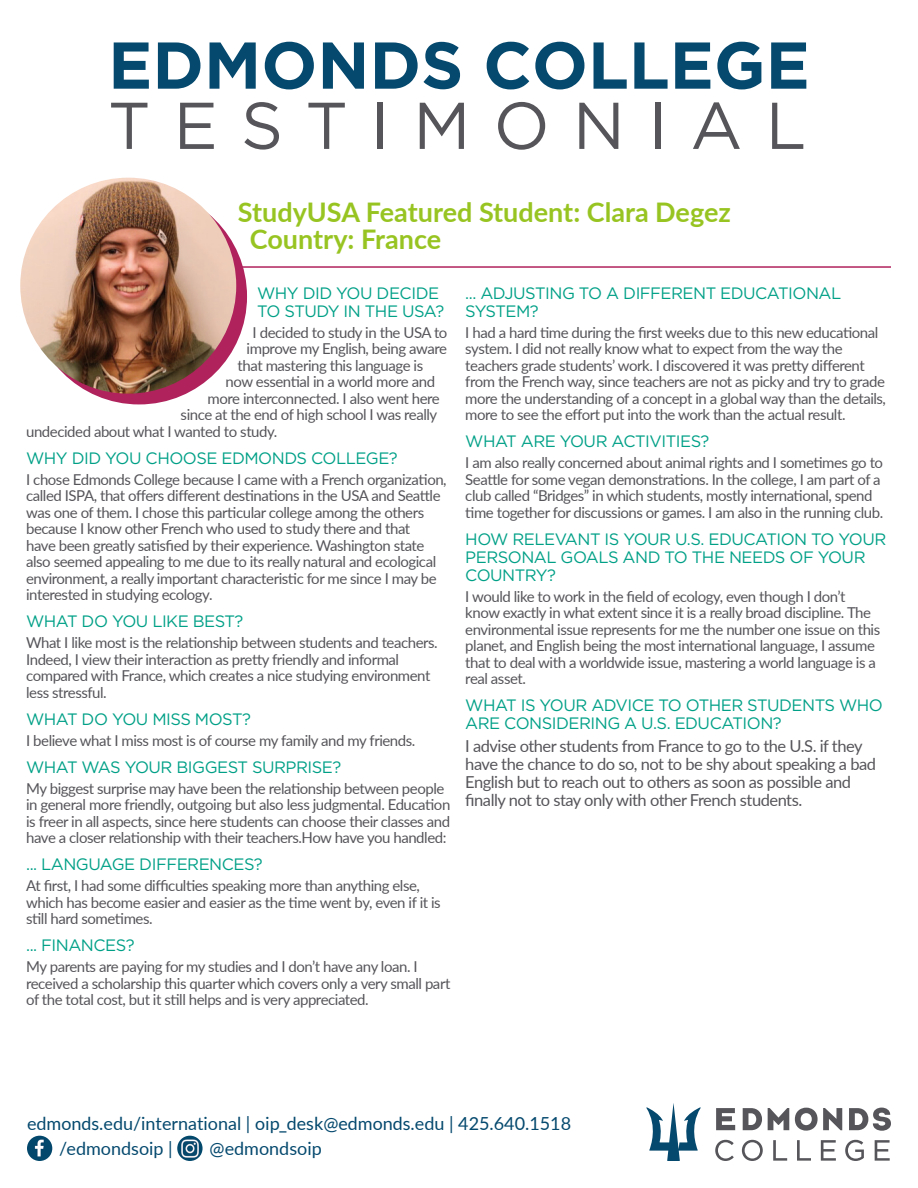
<style>
.page{position:relative;width:918px;height:1188px;background:#fff}
.page>*{position:absolute;margin:0;border:0;box-sizing:border-box;transform-origin:0 0}
.Paragraph_Style_1{font:700 66px "Gotham";color:#05496e}
.Paragraph_Style_1-2{font:66px "Gotham";letter-spacing:.35em;color:#56555a}
.ENG_title{font:700 27px "Lato";color:#98c422}
.bottom{font:18px "Lato";color:#05496e}
.Paragraph_Style_6{font:16.5px/18px "Gotham";letter-spacing:-.03em;color:#00a087}
.Paragraph_Style_4{font:16.5px/18px "Lato";letter-spacing:-.03em;color:#56555a}
.Paragraph_Style_4-2{font:15px/16.5px "Lato";letter-spacing:-.03em;color:#56555a}
</style>
<div class="page">
<div style="left:31px;top:188px;width:216px;height:216px;background:#af225c;border-radius:50%"></div>
<svg style="left:646px;top:1103px;width:55px;height:58px"></svg>
<svg style="left:716px;top:1108px;width:19px;height:22px"></svg>
<svg style="left:743px;top:1108px;width:19px;height:22px"></svg>
<svg style="left:768px;top:1108px;width:21px;height:22px"></svg>
<svg style="left:795px;top:1108px;width:47px;height:23px"></svg>
<svg style="left:849px;top:1108px;width:42px;height:23px"></svg>
<svg style="left:715px;top:1140px;width:19px;height:21px"></svg>
<svg style="left:742px;top:1140px;width:21px;height:21px"></svg>
<svg style="left:773px;top:1140px;width:14px;height:21px"></svg>
<svg style="left:797px;top:1140px;width:14px;height:21px"></svg>
<svg style="left:821px;top:1140px;width:15px;height:21px"></svg>
<svg style="left:845px;top:1140px;width:19px;height:21px"></svg>
<svg style="left:875px;top:1140px;width:15px;height:21px"></svg>
<img style="left:27px;top:1136px;width:25px;height:25px;border-radius:13px">
<img style="left:177px;top:1136px;width:26px;height:25px;border-radius:13px">
<hr style="left:230px;top:266px;width:661px;height:2px;background:#af225c">
<img style="left:20px;top:178px;width:216px;height:216px;border-radius:108px">
<p class="Paragraph_Style_1" style="left:108px;top:27px;width:703px">EDMONDS COLLEGE</p>
<p class="Paragraph_Style_1-2" style="left:108px;top:83px;width:700px">TESTIMONIAL</p>
<p class="ENG_title" style="left:238px;top:192px;width:494px">StudyUSA Featured Student: Clara Degez</p>
<p class="ENG_title" style="left:250px;top:219px;width:193px">Country: France</p>
<p class="Paragraph_Style_6" style="left:257px;top:284px;width:189px">WHY DID YOU DECIDE<br>TO STUDY IN THE USA?</p>
<p class="Paragraph_Style_4-2" style="left:253px;top:324px;width:196px">I decided to study in the USA to</p>
<p class="Paragraph_Style_4-2" style="left:247px;top:340px;width:202px">improve my English, being aware</p>
<p class="Paragraph_Style_4-2" style="left:238px;top:357px;width:187px">that mastering this language is</p>
<p class="Paragraph_Style_4-2" style="left:226px;top:373px;width:211px">now essential in a world more and</p>
<p class="Paragraph_Style_4-2" style="left:208px;top:390px;width:234px">more interconnected. I also went here</p>
<p class="Paragraph_Style_4-2" style="left:181px;top:406px;width:258px">since at the end of high school I was really</p>
<p class="Paragraph_Style_4-2" style="left:26px;top:423px;width:253px">undecided about what I wanted to study.</p>
<p class="Paragraph_Style_6" style="left:26px;top:449px;width:373px">WHY DID YOU CHOOSE EDMONDS COLLEGE?</p>
<p class="Paragraph_Style_4-2" style="left:26px;top:471px;width:422px">I chose Edmonds College because I came with a French organization, called ISPA, that offers different destinations in the USA and Seattle was one of them. I chose this particular college among the others because I know other French who used to study there and that<br>have been greatly satisfied by their experience. Washington state also seemed appealing to me due to its really natural and ecological environment, a really important characteristic for me since I may be interested in studying ecology.</p>
<p class="Paragraph_Style_6" style="left:26px;top:612px;width:219px">WHAT DO YOU LIKE BEST?</p>
<p class="Paragraph_Style_4-2" style="left:26px;top:634px;width:413px">What I like most is the relationship between students and teachers.<br>Indeed, I view their interaction as pretty friendly and informal compared with France, which creates a nice studying environment less stressful.</p>
<p class="Paragraph_Style_6" style="left:26px;top:710px;width:226px">WHAT DO YOU MISS MOST?</p>
<p class="Paragraph_Style_4-2" style="left:26px;top:732px;width:391px">I believe what I miss most is of course my family and my friends.</p>
<p class="Paragraph_Style_6" style="left:26px;top:758px;width:317px">WHAT WAS YOUR BIGGEST SURPRISE?</p>
<p class="Paragraph_Style_4-2" style="left:26px;top:780px;width:426px">My biggest surprise may have been the relationship between people in general more friendly, outgoing but also less judgmental. Education is freer in all aspects, since here students can choose their classes and have a closer relationship with their teachers.How have you handled:</p>
<p class="Paragraph_Style_6" style="left:26px;top:855px;width:238px">... LANGUAGE DIFFERENCES?</p>
<p class="Paragraph_Style_4-2" style="left:26px;top:877px;width:416px">At first, I had some difficulties speaking more than anything else, which has become easier and easier as the time went by, even if it is still hard sometimes.</p>
<p class="Paragraph_Style_6" style="left:26px;top:936px;width:110px">... FINANCES?</p>
<p class="Paragraph_Style_4-2" style="left:26px;top:958px;width:426px">My parents are paying for my studies and I don’t have any loan. I received a scholarship this quarter which covers only a very small part of the total cost, but it still helps and is very appreciated.</p>
<p class="Paragraph_Style_6" style="left:465px;top:284px;width:377px">... ADJUSTING TO A DIFFERENT EDUCATIONAL<br>SYSTEM?</p>
<p class="Paragraph_Style_4-2" style="left:465px;top:324px;width:422px">I had a hard time during the first weeks due to this new educational system. I did not really know what to expect from the way the teachers grade students’ work. I discovered it was pretty different from the French way, since teachers are not as picky and try to grade more the understanding of a concept in a global way than the details, more to see the effort put into the work than the actual result.</p>
<p class="Paragraph_Style_6" style="left:465px;top:432px;width:246px">WHAT ARE YOUR ACTIVITIES?</p>
<p class="Paragraph_Style_4-2" style="left:465px;top:454px;width:419px">I am also really concerned about animal rights and I sometimes go to Seattle for some vegan demonstrations. In the college, I am part of a club called “Bridges” in which students, mostly international, spend time together for discussions or games. I am also in the running club.</p>
<p class="Paragraph_Style_6" style="left:465px;top:530px;width:423px">HOW RELEVANT IS YOUR U.S. EDUCATION TO YOUR<br>PERSONAL GOALS AND TO THE NEEDS OF YOUR<br>COUNTRY?</p>
<p class="Paragraph_Style_4-2" style="left:465px;top:588px;width:416px">I would like to work in the field of ecology, even though I don’t know exactly in what extent since it is a really broad discipline. The environmental issue represents for me the number one issue on this planet, and English being the most international language, I assume that to deal with a worldwide issue, mastering a world language is a real asset.</p>
<p class="Paragraph_Style_6" style="left:465px;top:696px;width:419px">WHAT IS YOUR ADVICE TO OTHER STUDENTS WHO<br>ARE CONSIDERING A U.S. EDUCATION?</p>
<p class="Paragraph_Style_4" style="left:465px;top:736px;width:412px">I advise other students from France to go to the U.S. if they have the chance to do so, not to be shy about speaking a bad English but to reach out to others as soon as possible and finally not to stay only with other French students.</p>
<p class="bottom" style="left:27px;top:1111px;width:546px">edmonds.edu/international | oip_desk@edmonds.edu | 425.640.1518</p>
<p class="bottom" style="left:59px;top:1136px;width:115px">/edmondsoip |</p>
<p class="bottom" style="left:210px;top:1136px;width:114px">@edmondsoip</p>
</div>
